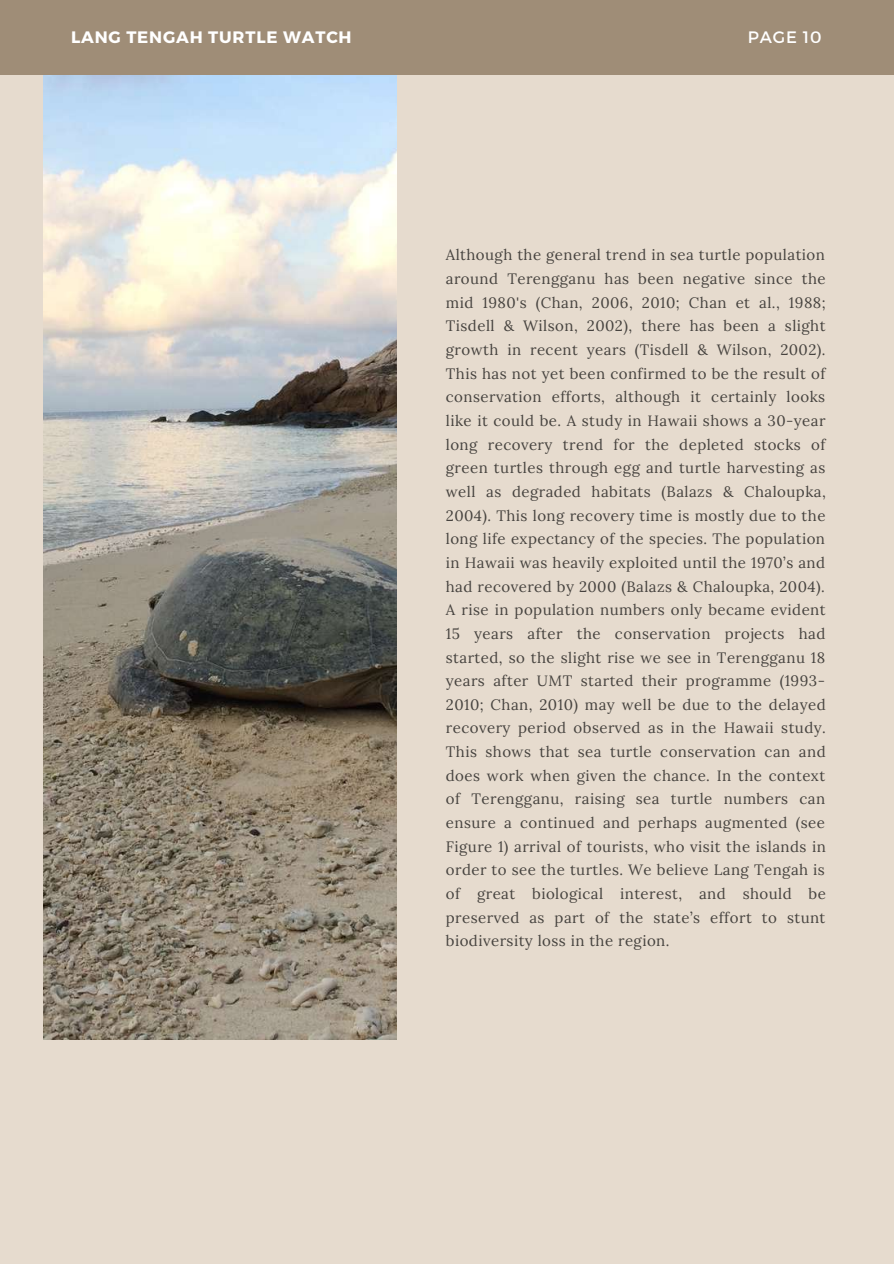
<style>
.page{position:relative;width:894px;height:1264px;background:#fff}
.page>*{position:absolute;margin:0;border:0;box-sizing:border-box;transform-origin:0 0}
.t1{font:700 16.5px "Montserrat";letter-spacing:.05em;color:#fff}
.t2{font:16.5px "Montserrat";letter-spacing:.05em;color:#fff}
.t3{font:15px/23.7px "Lora";letter-spacing:.03em;color:#000;text-align:justify}
</style>
<div class="page">
<div style="left:0;top:0;width:893px;height:1263px;background:#e6dbce"></div>
<img style="left:44px;top:74px;width:352px;height:965px">
<div style="left:0;top:0;width:893px;height:74px;background:#9f8d77"></div>
<p class="t1" style="left:71px;top:27px;width:282px">LANG TENGAH TURTLE WATCH</p>
<p class="t2" style="left:747px;top:27px;width:75px">PAGE 10</p>
<p class="t3" style="left:445px;top:243px;width:381px">Although the general trend in sea turtle population around Terengganu has been negative since the mid 1980's (Chan, 2006, 2010; Chan et al., 1988; Tisdell &amp; Wilson, 2002), there has been a slight growth in recent years (Tisdell &amp; Wilson, 2002).<br>This has not yet been confirmed to be the result of conservation efforts, although it certainly looks like it could be. A study in Hawaii shows a 30-year long recovery trend for the depleted stocks of green turtles through egg and turtle harvesting as well as degraded habitats (Balazs &amp; Chaloupka, 2004). This long recovery time is mostly due to the long life expectancy of the species. The population in Hawaii was heavily exploited until the 1970’s and had recovered by 2000 (Balazs &amp; Chaloupka, 2004).<br>A rise in population numbers only became evident 15 years after the conservation projects had started, so the slight rise we see in Terengganu 18 years after UMT started their programme (1993- 2010; Chan, 2010) may well be due to the delayed recovery period observed as in the Hawaii study.<br>This shows that sea turtle conservation can and does work when given the chance. In the context of Terengganu, raising sea turtle numbers can ensure a continued and perhaps augmented (see Figure 1) arrival of tourists, who visit the islands in order to see the turtles. We believe Lang Tengah is of great biological interest, and should be preserved as part of the state’s effort to stunt biodiversity loss in the region.</p>
</div>
